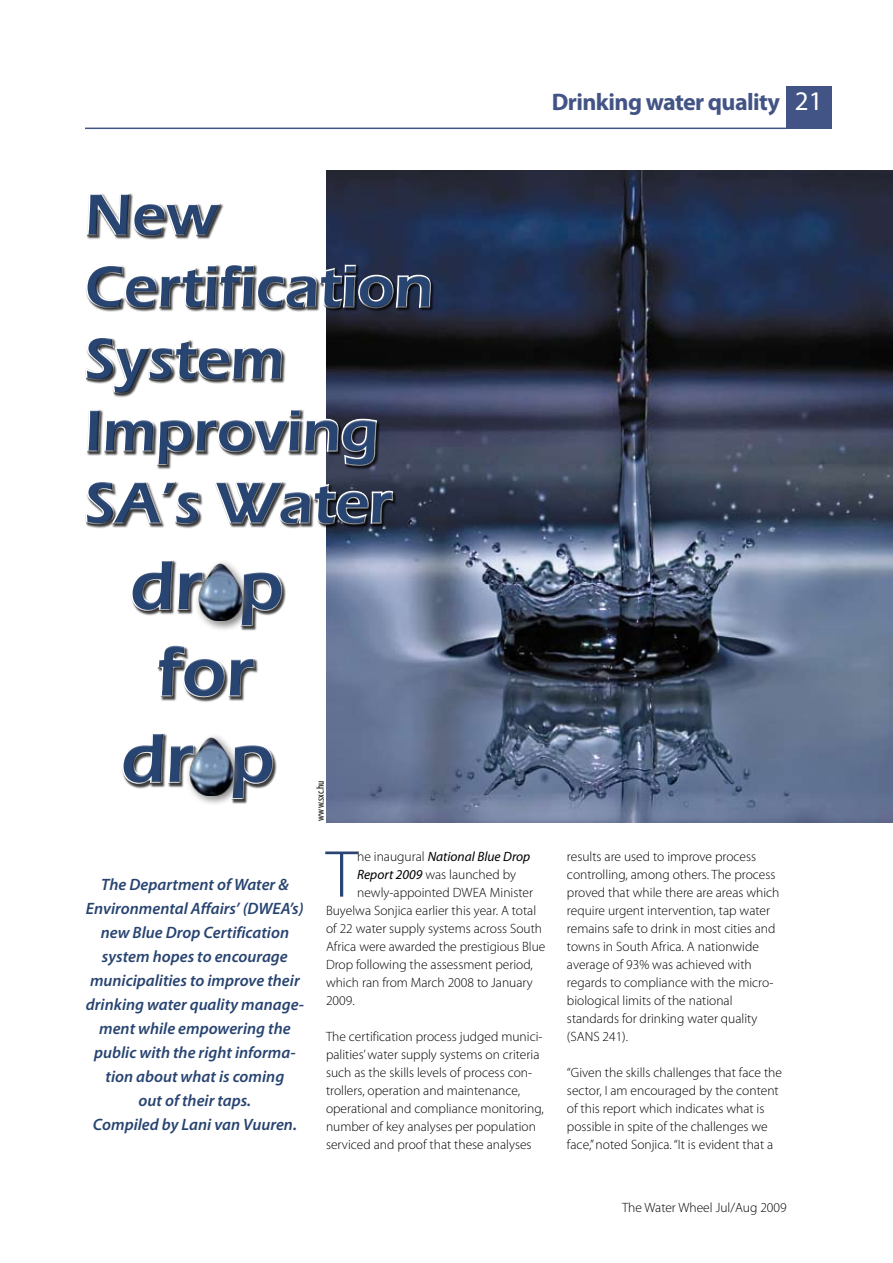
<style>
.page{position:relative;width:893px;height:1263px;background:#fff}
.page>*{position:absolute;margin:0;border:0;box-sizing:border-box;transform-origin:0 0}
.t1{font:600 72px/86.4px "Eras ITC";color:#284471;text-align:center}
.t2{font:300 66.9px "Myriad Pro";color:#284471}
.t3{font:600 60px/72px "Eras ITC";color:#284471}
.t4{font:700 24px "Myriad Pro";letter-spacing:-.025em;color:#425385}
.t5{font:italic 600 16.5px/24px "Myriad Pro";color:#284471;text-align:center}
.t6{font:300 13.5px/18px "Myriad Pro";color:#000}
.t7{font:italic 13.5px "Myriad Pro";color:#000}
.t8{font:condensed 10.65px "Myriad Pro";color:#000}
.s1{font-weight:400;font-size:27px;color:#fff}
.s2{font-weight:300;font-style:normal}
.s3{font-weight:400;font-style:italic}
</style>
<div class="page">
<hr style="left:85px;top:128px;width:702px;height:1px;background:#425385">
<div style="left:787px;top:86px;width:45px;height:43px;background:#425385"></div>
<img style="left:326px;top:170px;width:567px;height:652px">
<div style="left:85px;top:194px;width:458px;height:652px;background:#000;opacity:.75"></div>
<div style="left:66px;top:173px;width:451px;height:645px;background:#000;opacity:.75"></div>
<div style="left:193px;top:558px;width:71px;height:80px;background:#000;opacity:.75"></div>
<div style="left:189px;top:554px;width:73px;height:83px;background:#fff;opacity:.75"></div>
<img style="left:196px;top:563px;width:49px;height:58px">
<div style="left:184px;top:732px;width:72px;height:80px;background:#000;opacity:.75"></div>
<div style="left:180px;top:728px;width:73px;height:83px;background:#fff;opacity:.75"></div>
<img style="left:187px;top:738px;width:49px;height:57px">
<h3 class="t4" style="left:552px;top:86px;width:272px">Drinking water quality <span class="s1">21</span></h3>
<h3 class="t3" style="left:85px;top:179px;width:350px">New<br>Certification<br>System<br>Improving<br>Sa’s Water</h3>
<h1 class="t1" style="left:121px;top:542px;width:164px">dr p for dr p</h1>
<p class="t8" style="left:314px;top:821px;width:41px;rotate:-90deg">www.sxc.hu</p>
<p class="t5" style="left:86px;top:872px;width:219px">The Department of Water &amp;<br>Environmental Affairs’ (DWEA’s) new Blue Drop Certification system hopes to encourage municipalities to improve their drinking water quality manage&shy;ment while empowering the public with the right informa&shy;tion about what is coming<br>out of their taps.<br>Compiled by Lani van Vuuren.</p>
<h2 class="t2" style="left:326px;top:834px;width:33px">T</h2>
<p class="t7" style="left:357px;top:848px;width:175px"><span class="s2">he inaugural</span> National Blue Drop</p>
<p class="t6" style="left:357px;top:865px;width:160px"><span class="s3">Report 2009</span> was launched by</p>
<p class="t6" style="left:357px;top:883px;width:177px">newly-appointed DWEA Minister</p>
<p class="t6" style="left:326px;top:901px;width:212px">Buyelwa Sonjica earlier this year. A total</p>
<p class="t6" style="left:326px;top:919px;width:218px">of 22 water supply systems across South</p>
<p class="t6" style="left:326px;top:937px;width:221px">Africa were awarded the prestigious Blue</p>
<p class="t6" style="left:326px;top:955px;width:208px">Drop following the assessment period,</p>
<p class="t6" style="left:326px;top:973px;width:208px">which ran from March 2008 to January</p>
<p class="t6" style="left:326px;top:991px;width:30px">2009.</p>
<p class="t6" style="left:326px;top:1027px;width:219px">The certification process judged munici&shy;palities’ water supply systems on criteria such as the skills levels of process con&shy;trollers, operation and maintenance, operational and compliance monitoring, number of key analyses per population serviced and proof that these analyses</p>
<p class="t6" style="left:567px;top:847px;width:214px">results are used to improve process controlling, among others. The process proved that while there are areas which require urgent intervention, tap water remains safe to drink in most cities and towns in South Africa. A nationwide average of 93% was achieved with regards to compliance with the micro&shy;biological limits of the national standards for drinking water quality (SANS 241).</p>
<p class="t6" style="left:567px;top:1063px;width:217px">“Given the skills challenges that face the sector, I am encouraged by the content of this report which indicates what is possible in spite of the challenges we face,” noted Sonjica. “It is evident that a</p>
<p class="t6" style="left:622px;top:1198px;width:166px">The Water Wheel Jul/Aug 2009</p>
</div>
